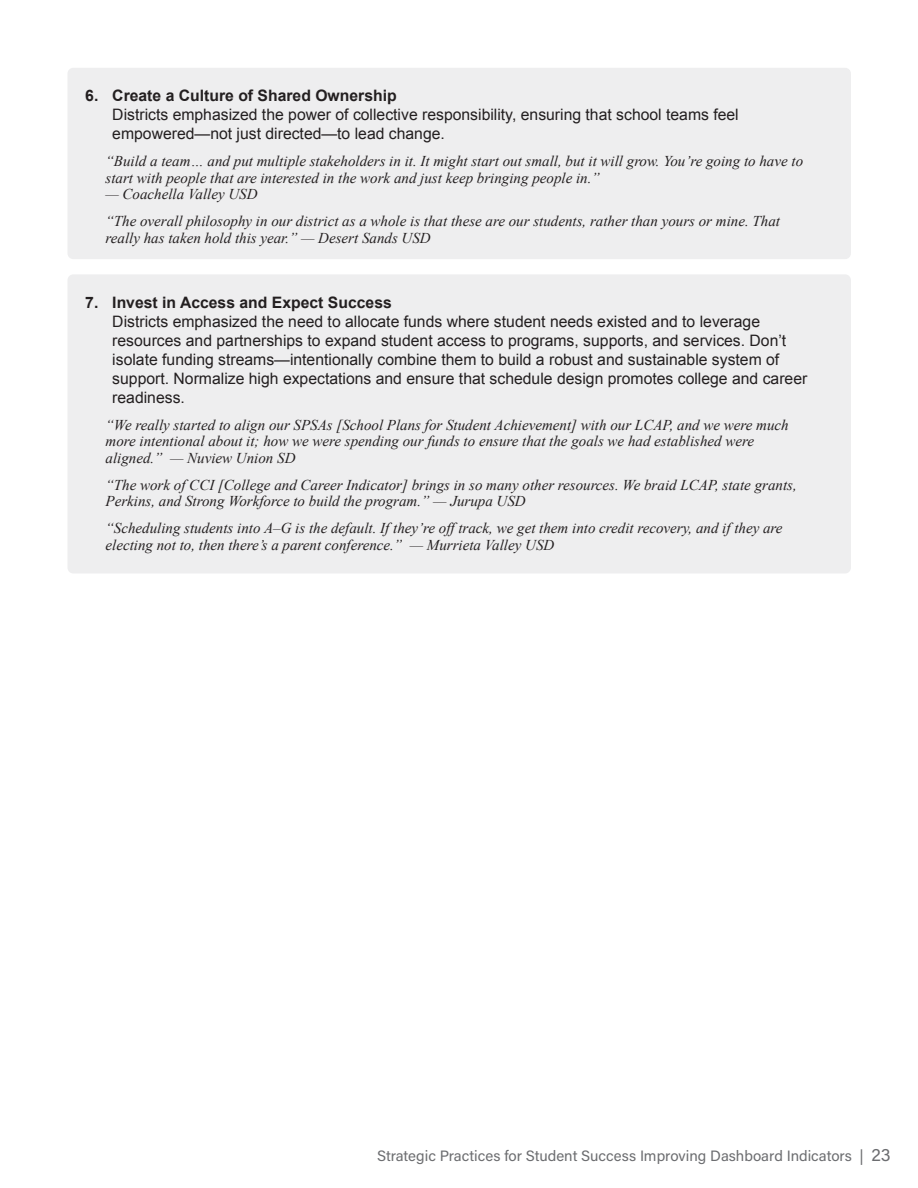
<style>
.page{position:relative;width:918px;height:1188px;background:#fff}
.page>*{position:absolute;margin:0;border:0;box-sizing:border-box;transform-origin:0 0}
.t1{font:15.75px/18.9px "Arial";color:#231f20}
.Quotes{font:italic 15px/16.5px "Times New Roman";color:#231f20}
.t2{font:15px "Acumin Pro";color:#6c6d70}
.s1{font-weight:700}
.s2{font-size:18px}
</style>
<div class="page">
<div style="left:68px;top:274px;width:783px;height:299px;background:#eeeeef;border-radius:6px"></div>
<div style="left:68px;top:68px;width:783px;height:191px;background:#eeeeef;border-radius:6px"></div>
<p class="t1" style="left:112px;top:87px;width:628px;text-indent:-27px"><span class="s1">6. Create a Culture of Shared Ownership<br></span>Districts emphasized the power of collective responsibility, ensuring that school teams feel empowered—not just directed—to lead change.</p>
<p class="Quotes" style="left:106px;top:153px;width:699px">“Build a team… and put multiple stakeholders in it. It might start out small, but it will grow. You’re going to have to start with people that are interested in the work and just keep bringing people in.”</p>
<p class="Quotes" style="left:106px;top:186px;width:154px">— Coachella Valley USD</p>
<p class="Quotes" style="left:106px;top:213px;width:676px">“The overall philosophy in our district as a whole is that these are our students, rather than yours or mine. That really has taken hold this year.” — Desert Sands USD</p>
<p class="t1" style="left:112px;top:293px;width:697px;text-indent:-27px"><span class="s1">7. Invest in Access and Expect Success<br></span>Districts emphasized the need to allocate funds where student needs existed and to leverage resources and partnerships to expand student access to programs, supports, and services. Don’t isolate funding streams—intentionally combine them to build a robust and sustainable system of support. Normalize high expectations and ensure that schedule design promotes college and career readiness.</p>
<p class="Quotes" style="left:106px;top:416px;width:685px">“We really started to align our SPSAs [School Plans for Student Achievement] with our LCAP, and we were much more intentional about it; how we were spending our funds to ensure that the goals we had established were aligned.” — Nuview Union SD</p>
<p class="Quotes" style="left:106px;top:476px;width:693px">“The work of CCI [College and Career Indicator] brings in so many other resources. We braid LCAP, state grants,<br>Perkins, and Strong Workforce to build the program.” — Jurupa USD</p>
<p class="Quotes" style="left:106px;top:520px;width:678px">“Scheduling students into A–G is the default. If they’re off track, we get them into credit recovery, and if they are electing not to, then there’s a parent conference.” — Murrieta Valley USD</p>
<p class="t2" style="left:377px;top:1145px;width:515px">Strategic Practices for Student Success Improving Dashboard Indicators | <span class="s2">23</span></p>
</div>
